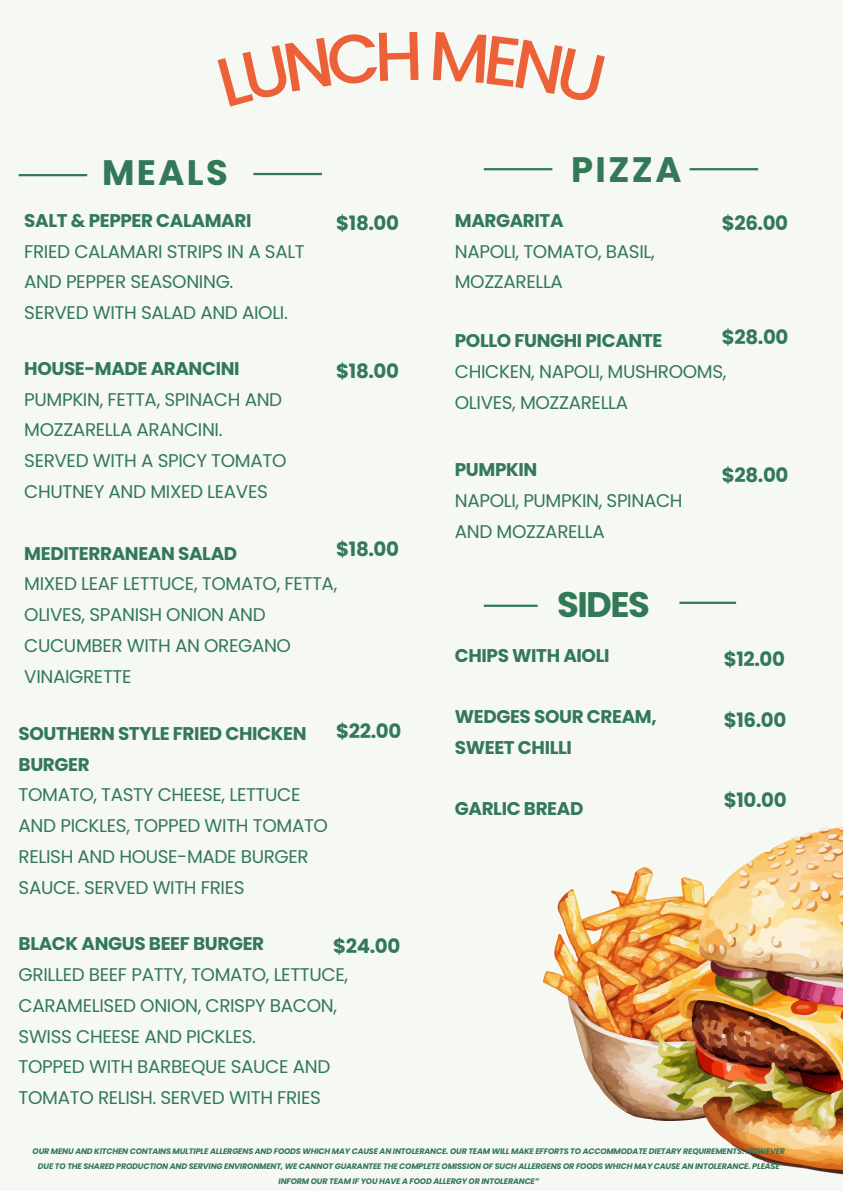
<style>
.page{position:relative;width:843px;height:1191px;background:#fff}
.page>*{position:absolute;margin:0;border:0;box-sizing:border-box;transform-origin:0 0}
.t1{font:700 35.4px "Poppins";letter-spacing:-.045em;color:#337958}
.t2{font:700 35.3px "Poppins";letter-spacing:.07em;color:#337958}
.t3{font:700 19.8px "Poppins";letter-spacing:-.02em;color:#337958}
.t4{font:18.4px/30.7px "Poppins";letter-spacing:-.02em;color:#337958}
.t5{font:700 18.4px/30.7px "Poppins";letter-spacing:-.02em;color:#337958}
.t6{font:italic 700 8px/14.7px "Poppins";letter-spacing:-.02em;color:#337958;text-align:center}
.s1{font-weight:700}
</style>
<div class="page">
<div style="left:0;top:0;width:842px;height:1190px;background:#f6f8f4"></div>
<hr style="left:483px;top:604px;width:54px;height:3px;background:#337958">
<hr style="left:679px;top:601px;width:56px;height:3px;background:#337958">
<hr style="left:19px;top:174px;width:68px;height:2px;background:#337958">
<hr style="left:253px;top:173px;width:69px;height:2px;background:#337958">
<hr style="left:689px;top:168px;width:68px;height:2px;background:#337958">
<hr style="left:483px;top:168px;width:69px;height:2px;background:#337958">
<img style="left:543px;top:867px;width:108px;height:253px">
<img style="left:651px;top:826px;width:191px;height:349px">
<h4 class="t2" style="left:102px;top:147px;width:127px">MEALS</h4>
<h4 class="t4" style="left:24px;top:205px;width:282px"><span class="s1">SALT &amp; PEPPER CALAMARI<br></span>FRIED CALAMARI STRIPS IN A SALT<br>AND PEPPER SEASONING.<br>SERVED WITH SALAD AND AIOLI.</h4>
<h3 class="t3" style="left:336px;top:209px;width:64px">$18.00</h3>
<h4 class="t4" style="left:24px;top:353px;width:263px"><span class="s1">HOUSE-MADE ARANCINI<br></span>PUMPKIN, FETTA, SPINACH AND<br>MOZZARELLA ARANCINI.<br>SERVED WITH A SPICY TOMATO<br>CHUTNEY AND MIXED LEAVES</h4>
<h2 class="t3" style="left:336px;top:357px;width:64px">$18.00</h2>
<h3 class="t3" style="left:336px;top:534px;width:64px">$18.00</h3>
<p class="t4" style="left:24px;top:537px;width:314px"><span class="s1">MEDITERRANEAN SALAD<br></span>MIXED LEAF LETTUCE, TOMATO, FETTA,<br>OLIVES, SPANISH ONION AND<br>CUCUMBER WITH AN OREGANO<br>VINAIGRETTE</p>
<p class="t4" style="left:19px;top:718px;width:311px"><span class="s1">SOUTHERN STYLE FRIED CHICKEN<br>BURGER<br></span>TOMATO, TASTY CHEESE, LETTUCE<br>AND PICKLES, TOPPED WITH TOMATO<br>RELISH AND HOUSE-MADE BURGER<br>SAUCE. SERVED WITH FRIES</p>
<h3 class="t3" style="left:336px;top:716px;width:67px">$22.00</h3>
<h3 class="t4" style="left:19px;top:928px;width:331px"><span class="s1">BLACK ANGUS BEEF BURGER<br></span>GRILLED BEEF PATTY, TOMATO, LETTUCE,<br>CARAMELISED ONION, CRISPY BACON,<br>SWISS CHEESE AND PICKLES.<br>TOPPED WITH BARBEQUE SAUCE AND<br>TOMATO RELISH. SERVED WITH FRIES</h3>
<h3 class="t3" style="left:333px;top:932px;width:69px">$24.00</h3>
<h2 class="t2" style="left:571px;top:145px;width:112px">PIZZA</h2>
<h3 class="t4" style="left:454px;top:205px;width:201px"><span class="s1">MARGARITA<br></span>NAPOLI, TOMATO, BASIL,<br>MOZZARELLA</h3>
<h3 class="t3" style="left:721px;top:209px;width:68px">$26.00</h3>
<h3 class="t3" style="left:721px;top:323px;width:68px">$28.00</h3>
<h4 class="t4" style="left:454px;top:325px;width:273px"><span class="s1">POLLO FUNGHI PICANTE<br></span>CHICKEN, NAPOLI, MUSHROOMS,<br>OLIVES, MOZZARELLA</h4>
<p class="t4" style="left:454px;top:454px;width:229px"><span class="s1">PUMPKIN<br></span>NAPOLI, PUMPKIN, SPINACH<br>AND MOZZARELLA</p>
<p class="t3" style="left:721px;top:461px;width:68px">$28.00</p>
<h1 class="t1" style="left:557px;top:579px;width:94px">SIDES</h1>
<h4 class="t5" style="left:454px;top:639px;width:156px">CHIPS WITH AIOLI</h4>
<h3 class="t5" style="left:454px;top:701px;width:203px">WEDGES SOUR CREAM,<br>SWEET CHILLI</h3>
<h3 class="t3" style="left:723px;top:645px;width:63px">$12.00</h3>
<h3 class="t3" style="left:723px;top:705px;width:64px">$16.00</h3>
<p class="t5" style="left:454px;top:793px;width:130px">GARLIC BREAD</p>
<p class="t3" style="left:723px;top:786px;width:64px">$10.00</p>
<p class="t6" style="left:33px;top:1143px;width:753px">OUR MENU AND KITCHEN CONTAINS MULTIPLE ALLERGENS AND FOODS WHICH MAY CAUSE AN INTOLERANCE. OUR TEAM WILL MAKE EFFORTS TO ACCOMMODATE DIETARY REQUIREMENTS. HOWEVER<br>DUE TO THE SHARED PRODUCTION AND SERVING ENVIRONMENT, WE CANNOT GUARANTEE THE COMPLETE OMISSION OF SUCH ALLERGENS OR FOODS WHICH MAY CAUSE AN INTOLERANCE. PLEASE<br>INFORM OUR TEAM IF YOU HAVE A FOOD ALLERGY OR INTOLERANCE”</p>
</div>
